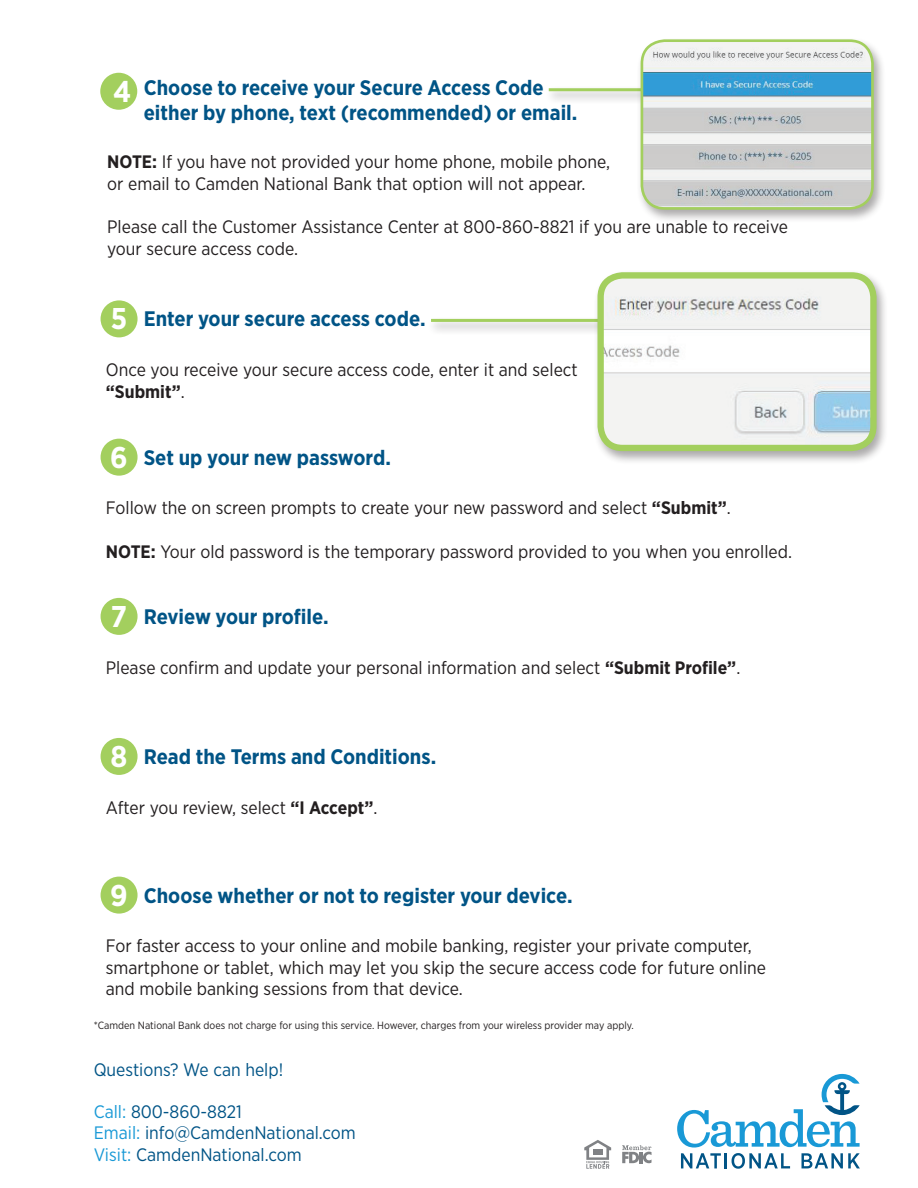
<style>
.page{position:relative;width:918px;height:1188px;background:#fff}
.page>*{position:absolute;margin:0;border:0;box-sizing:border-box;transform-origin:0 0}
.t1{font:700 30px "Gotham Narrow";color:#fff}
.t2{font:700 21px/25.2px "Gotham Narrow";color:#015486}
.t3{font:18px/21.6px "Gotham Narrow";color:#231f20}
.t4{font:18px/21.6px "Gotham Narrow";color:#015486}
.t5{font:10.5px "Gotham Narrow";color:#231f20}
.s1{font-weight:700}
.s2{color:#1999d6}
</style>
<div class="page">
<div style="left:545px;top:86px;width:150px;height:19px;background:#231f20;opacity:.38"></div>
<hr style="left:549px;top:88px;width:135px;height:3px;background:#a3cf5e">
<div style="left:427px;top:316px;width:210px;height:20px;background:#231f20;opacity:.38"></div>
<hr style="left:431px;top:319px;width:194px;height:3px;background:#a3cf5e">
<svg style="left:677px;top:1074px;width:183px;height:95px"></svg>
<svg style="left:622px;top:1145px;width:30px;height:18px"></svg>
<hr style="left:639px;top:1152px;width:4px;height:11px;background:#808285">
<svg style="left:584px;top:1140px;width:27px;height:29px"></svg>
<div style="left:100px;top:73px;width:37px;height:37px;background:#a3cf5e;border-radius:50%"></div>
<div style="left:101px;top:300px;width:37px;height:37px;background:#a3cf5e;border-radius:50%"></div>
<div style="left:101px;top:439px;width:37px;height:37px;background:#a3cf5e;border-radius:50%"></div>
<div style="left:101px;top:598px;width:37px;height:37px;background:#a3cf5e;border-radius:50%"></div>
<div style="left:101px;top:738px;width:37px;height:37px;background:#a3cf5e;border-radius:50%"></div>
<div style="left:101px;top:877px;width:37px;height:37px;background:#a3cf5e;border-radius:50%"></div>
<div style="left:636px;top:37px;width:250px;height:187px;background:#231f20;opacity:.38"></div>
<img style="left:642px;top:41px;width:230px;height:167px">
<div style="left:641px;top:39px;width:233px;height:171px;border:3px solid #a3cf5e;border-radius:23px"></div>
<div style="left:593px;top:270px;width:295px;height:195px;background:#231f20;opacity:.38"></div>
<img style="left:601px;top:275px;width:272px;height:173px">
<div style="left:597px;top:272px;width:280px;height:179px;border:6px solid #a3cf5e;border-radius:22px"></div>
<h1 class="t1" style="left:113px;top:72px;width:20px">4</h1>
<p class="t2" style="left:144px;top:74px;width:435px">Choose to receive your Secure Access Code either by phone, text (recommended) or email.</p>
<p class="t3" style="left:107px;top:151px;width:505px"><span class="s1">NOTE:</span> If you have not provided your home phone, mobile phone, or email to Camden National Bank that option will not appear.</p>
<p class="t3" style="left:107px;top:216px;width:682px">Please call the Customer Assistance Center at 800-860-8821 if you are unable to receive your secure access code.</p>
<h1 class="t1" style="left:111px;top:300px;width:18px">5</h1>
<p class="t2" style="left:144px;top:306px;width:283px">Enter your secure access code.</p>
<p class="t3" style="left:106px;top:359px;width:473px">Once you receive your secure access code, enter it and select <span class="s1">“Submit”</span>.</p>
<h1 class="t1" style="left:110px;top:438px;width:19px">6</h1>
<p class="t2" style="left:144px;top:444px;width:249px">Set up your new password.</p>
<p class="t3" style="left:106px;top:497px;width:627px">Follow the on screen prompts to create your new password and select <span class="s1">“Submit”</span>.</p>
<p class="t3" style="left:106px;top:540px;width:688px"><span class="s1">NOTE:</span> Your old password is the temporary password provided to you when you enrolled.</p>
<h1 class="t1" style="left:111px;top:597px;width:18px">7</h1>
<p class="t2" style="left:144px;top:604px;width:187px">Review your profile.</p>
<p class="t3" style="left:106px;top:656px;width:636px">Please confirm and update your personal information and select <span class="s1">“Submit Profile”</span>.</p>
<h1 class="t1" style="left:111px;top:737px;width:18px">8</h1>
<p class="t2" style="left:144px;top:744px;width:294px">Read the Terms and Conditions.</p>
<p class="t3" style="left:106px;top:796px;width:273px">After you review, select <span class="s1">“I Accept”</span>.</p>
<h1 class="t1" style="left:110px;top:876px;width:19px">9</h1>
<p class="t2" style="left:144px;top:882px;width:430px">Choose whether or not to register your device.</p>
<p class="t3" style="left:106px;top:935px;width:662px">For faster access to your online and mobile banking, register your private computer, smartphone or tablet, which may let you skip the secure access code for future online and mobile banking sessions from that device.</p>
<p class="t5" style="left:94px;top:1019px;width:542px">*Camden National Bank does not charge for using this service. However, charges from your wireless provider may apply.</p>
<p class="t4" style="left:94px;top:1059px;width:191px">Questions? We can help!</p>
<p class="t4" style="left:94px;top:1100px;width:264px"><span class="s2">Call:</span> 800-860-8821<br><span class="s2">Email:</span> info@CamdenNational.com<br><span class="s2">Visit:</span> CamdenNational.com</p>
</div>
